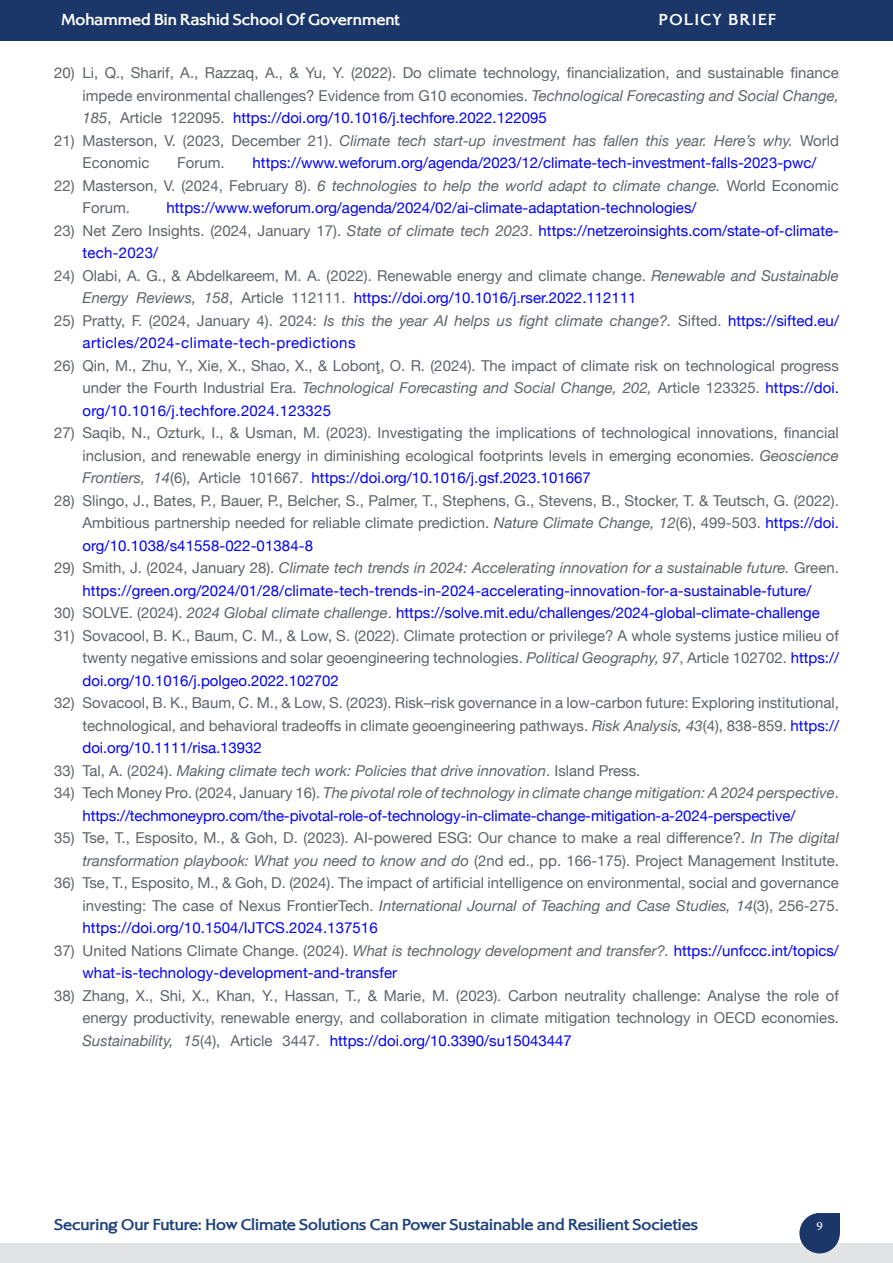
<style>
.page{position:relative;width:893px;height:1263px;background:#fff}
.page>*{position:absolute;margin:0;border:0;box-sizing:border-box;transform-origin:0 0}
.t1{font:18px "Adobe Arabic";color:#fff}
.t2{font:700 16.5px "Alexon";color:#1f427d}
.t3{font:700 16.5px "Alexon";color:#fff}
.t4{font:700 16.5px "Alexon";letter-spacing:.1em;color:#fff}
.t5{font:15px/22.5px "Helvetica Neue";color:#5f636a;text-align:justify}
.t6{font:15px/22.5px "Helvetica Neue";color:#00f}
.t7{font:italic 15px/22.5px "Helvetica Neue";color:#5f636a}
.t8{font:15px/22.5px "Helvetica Neue";letter-spacing:.03em;color:#00f}
.s1{font-style:italic}
.s2{color:#00f}
.s3{font-style:normal}
.s4{color:#5f636a}
.s5{font-style:italic;color:#5f636a}
</style>
<div class="page">
<div style="left:816px;top:1213px;width:24px;height:20px;background:#1b3769"></div>
<div style="left:0;top:1244px;width:893px;height:19px;background:#e2e3e4"></div>
<div style="left:799px;top:1213px;width:41px;height:40px;background:#1b3769;border-radius:50%"></div>
<div style="left:0;top:0;width:893px;height:40px;background:#1b3769"></div>
<p class="t3" style="left:62px;top:9px;width:340px">Mohammed Bin Rashid School Of Government</p>
<p class="t4" style="left:659px;top:9px;width:119px">POLICY BRIEF</p>
<p class="t5" style="left:82px;top:62px;width:758px;text-indent:-28px">20) Li, Q., Sharif, A., Razzaq, A., &amp; Yu, Y. (2022). Do climate technology, financialization, and sustainable finance impede environmental challenges? Evidence from G10 economies. <span class="s1">Technological Forecasting and Social Change, 185</span>, Article 122095. <span class="s2">https://doi.org/10.1016/j.techfore.2022.122095</span></p>
<p class="t7" style="left:82px;top:130px;width:758px;text-indent:-28px"><span class="s3">21) Masterson, V. (2023, December 21).</span> Climate tech start-up investment has fallen this year. Here’s why. <span class="s3">World<br>Economic</span></p>
<p class="t5" style="left:177px;top:152px;width:49px">Forum.</p>
<p class="t6" style="left:253px;top:152px;width:565px">https://www.weforum.org/agenda/2023/12/climate-tech-investment-falls-2023-pwc/</p>
<p class="t5" style="left:82px;top:175px;width:758px;text-indent:-28px">22) Masterson, V. (2024, February 8). <span class="s1">6 technologies to help the world adapt to climate change.</span> World Economic<br>Forum.</p>
<p class="t6" style="left:167px;top:197px;width:531px">https://www.weforum.org/agenda/2024/02/ai-climate-adaptation-technologies/</p>
<p class="t6" style="left:82px;top:220px;width:758px;text-indent:-29px"><span class="s4">23) Net Zero Insights. (2024, January 17).</span> <span class="s5">State of climate tech 2023</span><span class="s4">.</span> https://netzeroinsights.com/state-of-climate&shy;tech-2023/</p>
<p class="t5" style="left:82px;top:265px;width:758px;text-indent:-28px">24) Olabi, A. G., &amp; Abdelkareem, M. A. (2022). Renewable energy and climate change. <span class="s1">Renewable and Sustainable<br>Energy Reviews, 158</span>, Article 112111. <span class="s2">https://doi.org/10.1016/j.rser.2022.112111</span></p>
<p class="t8" style="left:83px;top:310px;width:758px;text-indent:-29px"><span class="s4">25) Pratty, F. (2024, January 4). 2024:</span> <span class="s5">Is this the year AI helps us fight climate change?.</span> <span class="s4">Sifted.</span> https://sifted.eu/ articles/2024-climate-tech-predictions</p>
<p class="t5" style="left:83px;top:355px;width:758px;text-indent:-28px">26) Qin, M., Zhu, Y., Xie, X., Shao, X., &amp; Lobonţ, O. R. (2024). The impact of climate risk on technological progress under the Fourth Industrial Era. <span class="s1">Technological Forecasting and Social Change, 202,</span> Article 123325. <span class="s2">https://doi. org/10.1016/j.techfore.2024.123325</span></p>
<p class="t5" style="left:83px;top:422px;width:758px;text-indent:-28px">27) Saqib, N., Ozturk, I., &amp; Usman, M. (2023). Investigating the implications of technological innovations, financial inclusion, and renewable energy in diminishing ecological footprints levels in emerging economies. <span class="s1">Geoscience Frontiers, 14</span>(6), Article 101667. <span class="s2">https://doi.org/10.1016/j.gsf.2023.101667</span></p>
<p class="t5" style="left:82px;top:490px;width:758px;text-indent:-28px">28) Slingo, J., Bates, P., Bauer, P., Belcher, S., Palmer, T., Stephens, G., Stevens, B., Stocker, T. &amp; Teutsch, G. (2022).<br>Ambitious partnership needed for reliable climate prediction. <span class="s1">Nature Climate Change, 12</span>(6), 499-503. <span class="s2">https://doi. org/10.1038/s41558-022-01384-8</span></p>
<p class="t6" style="left:54px;top:557px;width:786px;text-align:center"><span class="s4">29) Smith, J. (2024, January 28).</span> <span class="s5">Climate tech trends in 2024: Accelerating innovation for a sustainable future.</span> <span class="s4">Green. </span>https://green.org/2024/01/28/climate-tech-trends-in-2024-accelerating-innovation-for-a-sustainable-future/</p>
<p class="t6" style="left:54px;top:602px;width:767px"><span class="s4">30) SOLVE. (2024).</span> <span class="s5">2024 Global climate challenge</span><span class="s4">.</span> https://solve.mit.edu/challenges/2024-global-climate-challenge</p>
<p class="t5" style="left:83px;top:625px;width:758px;text-indent:-28px">31) Sovacool, B. K., Baum, C. M., &amp; Low, S. (2022). Climate protection or privilege? A whole systems justice milieu of twenty negative emissions and solar geoengineering technologies. <span class="s1">Political Geography, 97</span>, Article 102702. <span class="s2">https:// doi.org/10.1016/j.polgeo.2022.102702</span></p>
<p class="t5" style="left:83px;top:692px;width:758px;text-indent:-28px">32) Sovacool, B. K., Baum, C. M., &amp; Low, S. (2023). Risk–risk governance in a low‐carbon future: Exploring institutional, technological, and behavioral tradeoffs in climate geoengineering pathways. <span class="s1">Risk Analysis, 43</span>(4), 838-859. <span class="s2">https:// doi.org/10.1111/risa.13932</span></p>
<p class="t7" style="left:54px;top:760px;width:588px"><span class="s3">33) Tal, A. (2024).</span> Making climate tech work: Policies that drive innovation<span class="s3">. Island Press.</span></p>
<p class="t6" style="left:83px;top:782px;width:758px;text-indent:-28px"><span class="s4">34) Tech Money Pro. (2024, January 16).</span> <span class="s5">The pivotal role of technology in climate change mitigation: A 2024 perspective</span><span class="s4">. </span>https://techmoneypro.com/the-pivotal-role-of-technology-in-climate-change-mitigation-a-2024-perspective/</p>
<p class="t5" style="left:54px;top:827px;width:786px;text-align:right">35) Tse, T., Esposito, M., &amp; Goh, D. (2023). AI-powered ESG: Our chance to make a real difference?. <span class="s1">In The digital transformation playbook: What you need to know and do</span> (2nd ed., pp. 166-175). Project Management Institute.</p>
<p class="t5" style="left:83px;top:872px;width:758px;text-indent:-28px">36) Tse, T., Esposito, M., &amp; Goh, D. (2024). The impact of artificial intelligence on environmental, social and governance investing: The case of Nexus FrontierTech. <span class="s1">International Journal of Teaching and Case Studies, 14</span>(3), 256-275. <span class="s2">https://doi.org/10.1504/IJTCS.2024.137516</span></p>
<p class="t6" style="left:83px;top:940px;width:758px;text-indent:-28px"><span class="s4">37) United Nations Climate Change. (2024).</span> <span class="s5">What is technology development and transfer?.</span> https://unfccc.int/topics/ what-is-technology-development-and-transfer</p>
<p class="t5" style="left:83px;top:985px;width:758px;text-indent:-28px">38) Zhang, X., Shi, X., Khan, Y., Hassan, T., &amp; Marie, M. (2023). Carbon neutrality challenge: Analyse the role of energy productivity, renewable energy, and collaboration in climate mitigation technology in OECD economies.<br><span class="s1">Sustainability, 15</span>(4), Article 3447. <span class="s2">https://doi.org/10.3390/su15043447</span></p>
<p class="t2" style="left:54px;top:1213px;width:646px">Securing Our Future: How Climate Solutions Can Power Sustainable and Resilient Societies</p>
<p class="t1" style="left:816px;top:1213px;width:8px">9</p>
</div>
